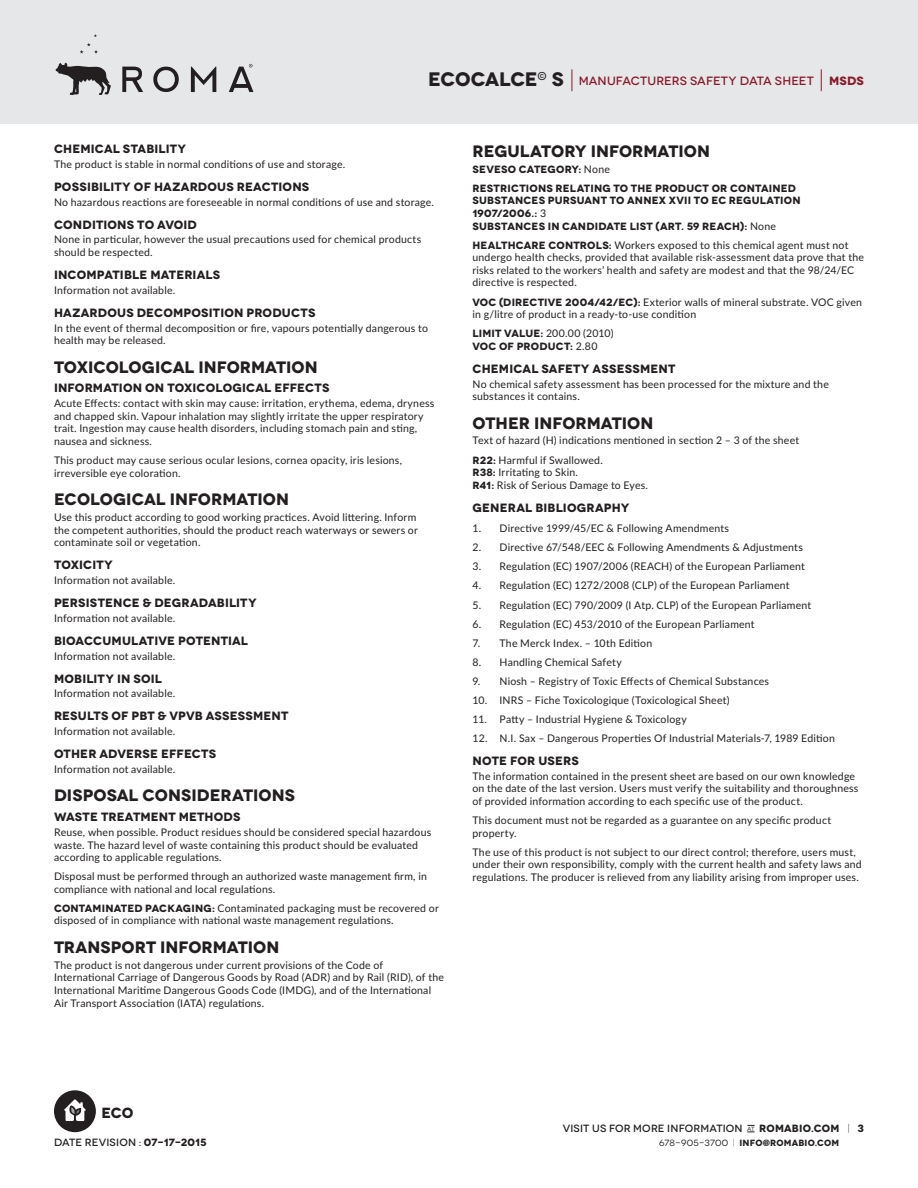
<style>
.page{position:relative;width:918px;height:1188px;background:#fff}
.page>*{position:absolute;margin:0;border:0;box-sizing:border-box;transform-origin:0 0}
.t1{font:700 16.5px "Novecentowide";color:#231f20}
.t2{font:700 14.7px "Novecentowide";color:#231f20}
.Sub_Title{font:700 12px "Novecentowide";letter-spacing:.01em;color:#231f20}
.t3{font:500 12px "Novecentowide";letter-spacing:.01em;color:#8a192a}
.t4{font:700 12px "Novecentowide";color:#8a192a}
.Main_Paragraph{font:10.5px/12.6px "Lato";letter-spacing:.02em;color:#231f20}
.Main_Paragraph-2{font:700 10.5px/12.6px "Novecentowide";letter-spacing:.015em;color:#231f20}
.t5{font:500 10.5px "Novecentowide";letter-spacing:.015em;color:#231f20}
.t6{font:700 9px "Novecentowide";letter-spacing:.02em;color:#231f20}
.s1{font-weight:700;font-size:19.5px;color:#231f20}
.s2{font-family:"Novecentowide";font-weight:700}
.s3{font-family:"Lato";font-weight:400}
.s4{font-weight:400;font-size:6px}
.s5{font-weight:700}
.s6{font-weight:300}
.s7{font-weight:400}
.s8{font-weight:300;font-size:10.5px;color:#fff}
</style>
<div class="page">
<div style="left:0;top:0;width:918px;height:123px;background:#e6e7e9"></div>
<svg style="left:153px;top:67px;width:26px;height:25px"></svg>
<svg style="left:191px;top:67px;width:25px;height:25px"></svg>
<svg style="left:122px;top:67px;width:21px;height:25px"></svg>
<svg style="left:55px;top:63px;width:56px;height:32px"></svg>
<svg style="left:80px;top:43px;width:18px;height:11px"></svg>
<svg style="left:229px;top:64px;width:24px;height:28px"></svg>
<svg style="left:821px;top:69px;width:1px;height:22px"></svg>
<svg style="left:572px;top:69px;width:1px;height:22px"></svg>
<div style="left:54px;top:1090px;width:42px;height:42px;background:#231f20;border-radius:50%"></div>
<svg style="left:64px;top:1099px;width:22px;height:22px"></svg>
<p class="t3" style="left:428px;top:74px;width:387px"><span class="s1">ECOCALCE</span><sup>©</sup> <span class="s1">S</span> MANUFACTURERS SAFETY DATA SHEET</p>
<p class="t4" style="left:829px;top:73px;width:36px">MSDS</p>
<p class="Sub_Title" style="left:54px;top:141px;width:134px">CHEMICAL STABILITY</p>
<p class="Main_Paragraph" style="left:54px;top:157px;width:293px">The product is stable in normal conditions of use and storage.</p>
<p class="Sub_Title" style="left:54px;top:179px;width:257px">POSSIBILITY OF HAZARDOUS REACTIONS</p>
<p class="Main_Paragraph" style="left:54px;top:195px;width:382px">No hazardous reactions are foreseeable in normal conditions of use and storage.</p>
<p class="Sub_Title" style="left:54px;top:217px;width:145px">CONDITIONS TO AVOID</p>
<p class="Main_Paragraph" style="left:54px;top:233px;width:369px">None in particular, however the usual precautions used for chemical products should be respected.</p>
<p class="Sub_Title" style="left:54px;top:267px;width:168px">INCOMPATIBLE MATERIALS</p>
<p class="Main_Paragraph" style="left:54px;top:283px;width:123px">Information not available.</p>
<p class="Sub_Title" style="left:54px;top:305px;width:263px">HAZARDOUS DECOMPOSITION PRODUCTS</p>
<p class="Main_Paragraph" style="left:54px;top:321px;width:375px">In the event of thermal decomposition or fire, vapours potentially dangerous to health may be released.</p>
<p class="t1" style="left:54px;top:356px;width:265px">TOXICOLOGICAL INFORMATION</p>
<p class="Sub_Title" style="left:54px;top:381px;width:277px">INFORMATION ON TOXICOLOGICAL EFFECTS</p>
<p class="Main_Paragraph" style="left:54px;top:397px;width:382px">Acute Effects: contact with skin may cause: irritation, erythema, edema, dryness and chapped skin. Vapour inhalation may slightly irritate the upper respiratory trait. Ingestion may cause health disorders, including stomach pain and sting, nausea and sickness.</p>
<p class="Main_Paragraph" style="left:54px;top:453px;width:350px">This product may cause serious ocular lesions, cornea opacity, iris lesions, irreversible eye coloration.</p>
<p class="t1" style="left:54px;top:489px;width:237px">ECOLOGICAL INFORMATION</p>
<p class="Main_Paragraph" style="left:54px;top:510px;width:365px">Use this product according to good working practices. Avoid littering. Inform the competent authorities, should the product reach waterways or sewers or contaminate soil or vegetation.</p>
<p class="Sub_Title" style="left:54px;top:557px;width:60px">TOXICITY</p>
<p class="Main_Paragraph" style="left:54px;top:573px;width:123px">Information not available.</p>
<p class="Sub_Title" style="left:54px;top:595px;width:204px">PERSISTENCE &amp; DEGRADABILITY</p>
<p class="Main_Paragraph" style="left:54px;top:611px;width:123px">Information not available.</p>
<p class="Sub_Title" style="left:54px;top:633px;width:196px">BIOACCUMULATIVE POTENTIAL</p>
<p class="Main_Paragraph" style="left:54px;top:649px;width:123px">Information not available.</p>
<p class="Sub_Title" style="left:54px;top:671px;width:110px">MOBILITY IN SOIL</p>
<p class="Main_Paragraph" style="left:54px;top:687px;width:123px">Information not available.</p>
<p class="Sub_Title" style="left:54px;top:709px;width:236px">RESULTS OF PBT &amp; VPVB ASSESSMENT</p>
<p class="Main_Paragraph" style="left:54px;top:725px;width:123px">Information not available.</p>
<p class="Sub_Title" style="left:54px;top:746px;width:164px">OTHER ADVERSE EFFECTS</p>
<p class="Main_Paragraph" style="left:54px;top:762px;width:123px">Information not available.</p>
<p class="t1" style="left:54px;top:785px;width:242px">DISPOSAL CONSIDERATIONS</p>
<p class="Sub_Title" style="left:54px;top:809px;width:188px">WASTE TREATMENT METHODS</p>
<p class="Main_Paragraph" style="left:54px;top:825px;width:379px">Reuse, when possible. Product residues should be considered special hazardous waste. The hazard level of waste containing this product should be evaluated according to applicable regulations.</p>
<p class="Main_Paragraph" style="left:54px;top:870px;width:374px">Disposal must be performed through an authorized waste management firm, in compliance with national and local regulations.</p>
<p class="Main_Paragraph" style="left:54px;top:901px;width:386px"><span class="s2">CONTAMINATED PACKAGING:</span> Contaminated packaging must be recovered or disposed of in compliance with national waste management regulations.</p>
<p class="t1" style="left:54px;top:937px;width:227px">TRANSPORT INFORMATION</p>
<p class="Main_Paragraph" style="left:54px;top:958px;width:391px">The product is not dangerous under current provisions of the Code of International Carriage of Dangerous Goods by Road (ADR) and by Rail (RID), of the International Maritime Dangerous Goods Code (IMDG), and of the International Air Transport Association (IATA) regulations.</p>
<p class="t1" style="left:472px;top:141px;width:239px">REGULATORY INFORMATION</p>
<p class="Main_Paragraph-2" style="left:472px;top:163px;width:139px">SEVESO CATEGORY: <span class="s3">None</span></p>
<p class="Main_Paragraph-2" style="left:472px;top:182px;width:330px">RESTRICTIONS RELATING TO THE PRODUCT OR CONTAINED SUBSTANCES PURSUANT TO ANNEX XVII TO EC REGULATION 1907/2006.: <span class="s3">3<br></span>SUBSTANCES IN CANDIDATE LIST (ART. 59 REACH): <span class="s3">None</span></p>
<p class="Main_Paragraph" style="left:472px;top:238px;width:393px"><span class="s2">HEALTHCARE CONTROLS:</span> Workers exposed to this chemical agent must not undergo health checks, provided that available risk-assessment data prove that the risks related to the workers’ health and safety are modest and that the 98/24/EC directive is respected.</p>
<p class="Main_Paragraph" style="left:472px;top:295px;width:391px"><span class="s2">VOC (DIRECTIVE 2004/42/EC):</span> Exterior walls of mineral substrate. VOC given in g/litre of product in a ready-to-use condition</p>
<p class="Main_Paragraph-2" style="left:472px;top:327px;width:143px">LIMIT VALUE: <span class="s3">200.00 (2010)<br></span>VOC OF PRODUCT: <span class="s3">2.80</span></p>
<p class="Sub_Title" style="left:472px;top:361px;width:204px">CHEMICAL SAFETY ASSESSMENT</p>
<p class="Main_Paragraph" style="left:472px;top:377px;width:358px">No chemical safety assessment has been processed for the mixture and the substances it contains.</p>
<p class="t1" style="left:472px;top:413px;width:182px">OTHER INFORMATION</p>
<p class="Main_Paragraph" style="left:472px;top:434px;width:328px">Text of hazard (H) indications mentioned in section 2 – 3 of the sheet</p>
<p class="Main_Paragraph" style="left:472px;top:453px;width:177px"><span class="s2">R22:</span> Harmful if Swallowed.<br><span class="s2">R38:</span> Irritating to Skin.<br><span class="s2">R41:</span> Risk of Serious Damage to Eyes.</p>
<p class="Sub_Title" style="left:472px;top:500px;width:159px">GENERAL BIBLIOGRAPHY</p>
<p class="Main_Paragraph" style="left:472px;top:522px;width:258px">1. Directive 1999/45/EC &amp; Following Amendments</p>
<p class="Main_Paragraph" style="left:472px;top:541px;width:332px">2. Directive 67/548/EEC &amp; Following Amendments &amp; Adjustments</p>
<p class="Main_Paragraph" style="left:472px;top:560px;width:334px">3. Regulation (EC) 1907/2006 (REACH) of the European Parliament</p>
<p class="Main_Paragraph" style="left:472px;top:579px;width:319px">4. Regulation (EC) 1272/2008 (CLP) of the European Parliament</p>
<p class="Main_Paragraph" style="left:472px;top:598px;width:340px">5. Regulation (EC) 790/2009 (I Atp. CLP) of the European Parliament</p>
<p class="Main_Paragraph" style="left:472px;top:617px;width:284px">6. Regulation (EC) 453/2010 of the European Parliament</p>
<p class="Main_Paragraph" style="left:472px;top:636px;width:181px">7. The Merck Index. – 10th Edition</p>
<p class="Main_Paragraph" style="left:472px;top:655px;width:151px">8. Handling Chemical Safety</p>
<p class="Main_Paragraph" style="left:472px;top:674px;width:298px">9. Niosh – Registry of Toxic Effects of Chemical Substances</p>
<p class="Main_Paragraph" style="left:472px;top:693px;width:259px">10. INRS – Fiche Toxicologique (Toxicological Sheet)</p>
<p class="Main_Paragraph" style="left:472px;top:712px;width:216px">11. Patty – Industrial Hygiene &amp; Toxicology</p>
<p class="Main_Paragraph" style="left:472px;top:732px;width:364px">12. N.I. Sax – Dangerous Properties Of Industrial Materials-7, 1989 Edition</p>
<p class="Sub_Title" style="left:472px;top:753px;width:108px">NOTE FOR USERS</p>
<p class="Main_Paragraph" style="left:472px;top:769px;width:387px">The information contained in the present sheet are based on our own knowledge on the date of the last version. Users must verify the suitability and thoroughness of provided information according to each specific use of the product.</p>
<p class="Main_Paragraph" style="left:472px;top:814px;width:360px">This document must not be regarded as a guarantee on any specific product property.</p>
<p class="Main_Paragraph" style="left:472px;top:845px;width:391px">The use of this product is not subject to our direct control; therefore, users must, under their own responsibility, comply with the current health and safety laws and regulations. The producer is relieved from any liability arising from improper uses.</p>
<h2 class="t2" style="left:101px;top:1103px;width:34px">ECO</h2>
<p class="t5" style="left:563px;top:1122px;width:303px">VISIT US FOR MORE INFORMATION <span class="s4">AT</span> <span class="s5">ROMABIO.COM</span> <span class="s6">|</span> <span class="s5">3</span></p>
<p class="t5" style="left:54px;top:1136px;width:154px">DATE REVISION : <span class="s5">07-17-2015</span></p>
<p class="t6" style="left:659px;top:1137px;width:192px"><span class="s7">678-905-3700</span> <span class="s6">|</span> INFO@ROMABIO.COM <span class="s8">|</span></p>
</div>
